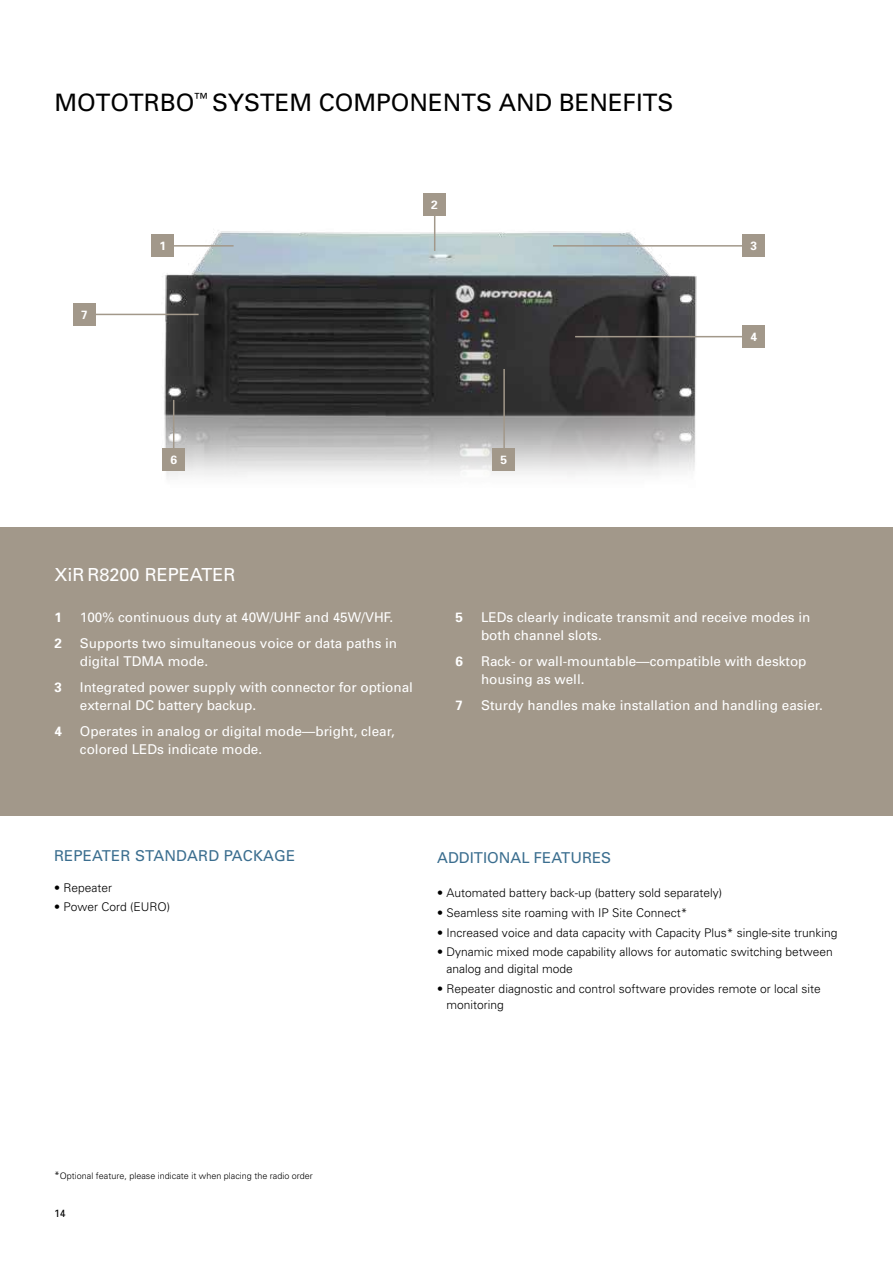
<style>
.page{position:relative;width:893px;height:1263px;background:#fff}
.page>*{position:absolute;margin:0;border:0;box-sizing:border-box;transform-origin:0 0}
.t1{font:24px "Univers";color:#000}
.t2{font:18px "Univers";color:#fff}
.t3{font:15px "Univers";letter-spacing:.05em;color:#3b6e8f}
.t4{font:13.5px/18px "Univers";color:#fff}
.t5{font:700 13.5px "Univers";color:#fff}
.t6{font:300 12px/16.5px "Univers";color:#000}
.t7{font:700 12px "Univers";color:#fff}
.t8{font:10.5px "Univers";color:#000}
.t9{font:300 9px "Univers";color:#000}
.s1{font-size:10.5px}
</style>
<div class="page">
<img style="left:120px;top:193px;width:623px;height:335px">
<div style="left:152px;top:235px;width:22px;height:22px;background:#a2988a"></div>
<hr style="left:503px;top:369px;width:2px;height:100px;background:#a2988a">
<hr style="left:92px;top:314px;width:107px;height:1px;background:#a2988a">
<hr style="left:173px;top:400px;width:1px;height:69px;background:#a2988a">
<hr style="left:553px;top:245px;width:191px;height:2px;background:#a2988a">
<hr style="left:172px;top:245px;width:62px;height:2px;background:#a2988a">
<hr style="left:434px;top:212px;width:1px;height:39px;background:#a2988a">
<hr style="left:575px;top:336px;width:174px;height:1px;background:#a2988a">
<div style="left:743px;top:235px;width:22px;height:22px;background:#a2988a"></div>
<div style="left:423px;top:194px;width:22px;height:22px;background:#a2988a"></div>
<div style="left:743px;top:326px;width:22px;height:22px;background:#a2988a"></div>
<div style="left:493px;top:449px;width:22px;height:22px;background:#a2988a"></div>
<div style="left:163px;top:449px;width:22px;height:22px;background:#a2988a"></div>
<div style="left:74px;top:304px;width:22px;height:22px;background:#a2988a"></div>
<div style="left:0;top:528px;width:893px;height:288px;background:#a2988a"></div>
<h1 class="t1" style="left:54px;top:87px;width:283px">MOTOTRBO<sup>™</sup> System Compo</h1>
<h1 class="t1" style="left:409px;top:87px;width:266px">nents and Benefits</h1>
<p class="t7" style="left:431px;top:197px;width:8px">2</p>
<p class="t7" style="left:81px;top:307px;width:8px">7</p>
<p class="t7" style="left:159px;top:238px;width:8px">1</p>
<p class="t7" style="left:751px;top:238px;width:8px">3</p>
<p class="t7" style="left:170px;top:452px;width:8px">6</p>
<p class="t7" style="left:501px;top:452px;width:8px">5</p>
<p class="t7" style="left:751px;top:329px;width:8px">4</p>
<h2 class="t2" style="left:54px;top:564px;width:177px">XiR R8200 Repeater</h2>
<p class="t5" style="left:54px;top:608px;width:9px">1</p>
<p class="t4" style="left:80px;top:608px;width:204px">100% continuous duty at 40W/UHF</p>
<p class="t4" style="left:305px;top:608px;width:90px">and 45W/VHF.</p>
<p class="t5" style="left:54px;top:634px;width:9px">2</p>
<p class="t4" style="left:80px;top:634px;width:319px">Supports two simultaneous voice or data paths in digital TDMA mode.</p>
<p class="t5" style="left:54px;top:679px;width:9px">3</p>
<p class="t4" style="left:80px;top:678px;width:335px">I ntegrated power supply with connector for optional external DC battery backup.</p>
<p class="t5" style="left:54px;top:723px;width:9px">4</p>
<p class="t4" style="left:80px;top:722px;width:316px">Operates in analog or digital mode—bright, clear, colored LE Ds indicate mode.</p>
<p class="t5" style="left:455px;top:608px;width:9px">5</p>
<p class="t4" style="left:481px;top:608px;width:331px">LE Ds clearly indicate transmit and receive modes in both channel slots.</p>
<p class="t5" style="left:455px;top:652px;width:9px">6</p>
<p class="t4" style="left:481px;top:652px;width:327px">Rack- or wall-mountable—compatible with desktop housing as well.</p>
<p class="t5" style="left:455px;top:696px;width:9px">7</p>
<p class="t4" style="left:481px;top:696px;width:343px">Sturdy handles make installation and handling easier.</p>
<p class="t3" style="left:54px;top:846px;width:243px">Repeater Standard Package</p>
<p class="t6" style="left:54px;top:879px;width:60px">• Repeater</p>
<p class="t6" style="left:54px;top:898px;width:118px">• Power Cord (E URO)</p>
<p class="t3" style="left:437px;top:848px;width:12px">Add</p>
<p class="t3" style="left:470px;top:848px;width:143px">itional Features</p>
<p class="t6" style="left:437px;top:884px;width:286px">• Automated battery back-up (battery sold separately)</p>
<p class="t6" style="left:437px;top:904px;width:252px">• Seamless site roaming with I P Site Connect*</p>
<p class="t6" style="left:437px;top:924px;width:402px">• I ncreased voice and data capacity with Capacity Plus* single-site trunking</p>
<p class="t6" style="left:447px;top:943px;width:388px;text-indent:-9px">• Dynamic mixed mode capability allows for automatic switching between analog and digital mode</p>
<p class="t6" style="left:447px;top:980px;width:376px;text-indent:-9px">• Repeater diagnostic and control software provides remote or local site monitoring</p>
<p class="t9" style="left:54px;top:1170px;width:260px"><span class="s1">*</span>Optional feature, please indicate it when placing the radio order</p>
<p class="t8" style="left:54px;top:1206px;width:13px">14</p>
</div>
